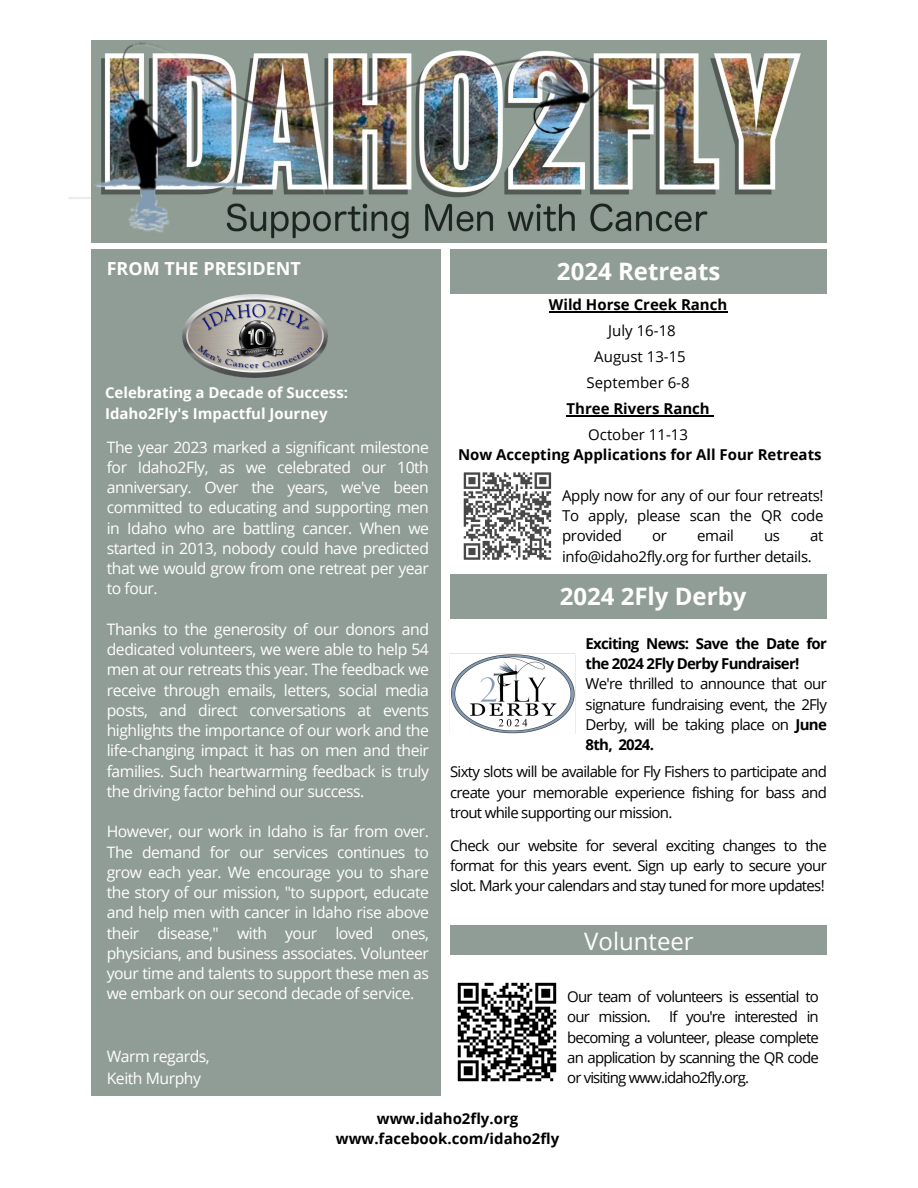
<style>
.page{position:relative;width:918px;height:1188px;background:#fff}
.page>*{position:absolute;margin:0;border:0;box-sizing:border-box;transform-origin:0 0}
.t1{font:700 24px "Open Sans";color:#fff}
.t2{font:24px "Open Sans";color:#fff}
.t3{font:700 18px "Open Sans";color:#fff}
.t4{font:15.75px/20.2px "Open Sans";letter-spacing:-.03em;color:#fff;text-align:justify}
.t5{font:15px/20.2px "Open Sans";letter-spacing:-.045em;color:#000;text-align:justify}
.t6{font:700 15px/20.2px "Open Sans";color:#000;text-align:center}
.t7{font:700 15px/20.2px "Open Sans";color:#fff}
.t8{font:700 15px/20.2px "Open Sans";letter-spacing:-.045em;color:#000}
.t9{font:15px/20.2px "Open Sans";letter-spacing:-.025em;color:#000}
.t10{font:15px "Open Sans";color:#000}
.s1{font-weight:700}
</style>
<div class="page">
<div style="left:92px;top:250px;width:349px;height:846px;background:#909d97"></div>
<svg style="left:68px;top:195px;width:24px;height:5px"></svg>
<svg style="left:463px;top:472px;width:89px;height:88px"></svg>
<img style="left:92px;top:41px;width:734px;height:201px">
<div style="left:450px;top:250px;width:376px;height:44px;background:#909d97"></div>
<div style="left:450px;top:575px;width:376px;height:44px;background:#909d97"></div>
<img style="left:183px;top:294px;width:145px;height:84px">
<img style="left:450px;top:653px;width:126px;height:81px">
<hr style="left:549px;top:312px;width:178px;height:1px;background:#000">
<hr style="left:566px;top:415px;width:144px;height:1px;background:#000">
<div style="left:450px;top:925px;width:376px;height:29px;background:#909d97"></div>
<svg style="left:457px;top:982px;width:100px;height:100px"></svg>
<h4 class="t3" style="left:107px;top:256px;width:196px">FROM THE PRESIDENT</h4>
<p class="t1" style="left:557px;top:254px;width:165px">2024 Retreats</p>
<p class="t7" style="left:105px;top:382px;width:244px">Celebrating a Decade of Success:<br>Idaho2Fly's Impactful Journey</p>
<p class="t4" style="left:107px;top:436px;width:324px">The year 2023 marked a significant milestone for Idaho2Fly, as we celebrated our 10th anniversary. Over the years, we've been committed to educating and supporting men in Idaho who are battling cancer. When we started in 2013, nobody could have predicted that we would grow from one retreat per year to four.</p>
<p class="t4" style="left:107px;top:619px;width:324px">Thanks to the generosity of our donors and dedicated volunteers, we were able to help 54 men at our retreats this year. The feedback we receive through emails, letters, social media posts, and direct conversations at events highlights the importance of our work and the life-changing impact it has on men and their families. Such heartwarming feedback is truly the driving factor behind our success.</p>
<p class="t4" style="left:107px;top:821px;width:324px">However, our work in Idaho is far from over.<br>The demand for our services continues to grow each year. We encourage you to share the story of our mission, "to support, educate and help men with cancer in Idaho rise above their disease," with your loved ones, physicians, and business associates. Volunteer your time and talents to support these men as we embark on our second decade of service.</p>
<p class="t4" style="left:107px;top:1046px;width:104px">Warm regards,</p>
<p class="t4" style="left:107px;top:1067px;width:96px">Keith Murphy</p>
<p class="t6" style="left:549px;top:295px;width:180px">Wild Horse Creek Ranch</p>
<p class="t5" style="left:608px;top:320px;width:69px">July 16-18</p>
<p class="t10" style="left:594px;top:346px;width:93px">August 13-15</p>
<p class="t10" style="left:587px;top:372px;width:105px">September 6-8</p>
<p class="t6" style="left:566px;top:398px;width:145px">Three Rivers Ranch</p>
<p class="t10" style="left:588px;top:424px;width:101px">October 11-13</p>
<p class="t6" style="left:458px;top:445px;width:365px">Now Accepting Applications for All Four Retreats</p>
<h1 class="t5" style="left:562px;top:485px;width:263px">Apply now for any of our four retreats!<br>To apply, please scan the QR code provided</h1>
<h1 class="t5" style="left:652px;top:525px;width:16px">or</h1>
<h1 class="t5" style="left:697px;top:525px;width:38px">email</h1>
<h1 class="t5" style="left:764px;top:525px;width:17px">us</h1>
<h1 class="t9" style="left:562px;top:525px;width:263px;text-indent:248px">at info@idaho2fly.org for further details.</h1>
<p class="t1" style="left:560px;top:580px;width:188px">2024 2Fly Derby</p>
<p class="t8" style="left:586px;top:633px;width:243px">Exciting News: Save the Date for the 2024 2Fly Derby Fundraiser!</p>
<p class="t5" style="left:586px;top:673px;width:243px">We're thrilled to announce that our signature fundraising event, the 2Fly Derby, will be taking place on <span class="s1">June 8th, 2024.</span></p>
<p class="t5" style="left:450px;top:761px;width:378px">Sixty slots will be available for Fly Fishers to participate and create your memorable experience fishing for bass and trout while supporting our mission.</p>
<h1 class="t5" style="left:450px;top:835px;width:378px">Check our website for several exciting changes to the format for this years event. Sign up early to secure your slot. Mark your calendars and stay tuned for more updates!</h1>
<h2 class="t2" style="left:584px;top:924px;width:111px">Volunteer</h2>
<p class="t5" style="left:567px;top:986px;width:253px">Our team of volunteers is essential to our mission. If you're interested in becoming a volunteer, please complete an application by scanning the QR code or visiting www.idaho2fly.org.</p>
<h4 class="t6" style="left:336px;top:1108px;width:225px">www.idaho2fly.org www.facebook.com/idaho2fly</h4>
</div>
